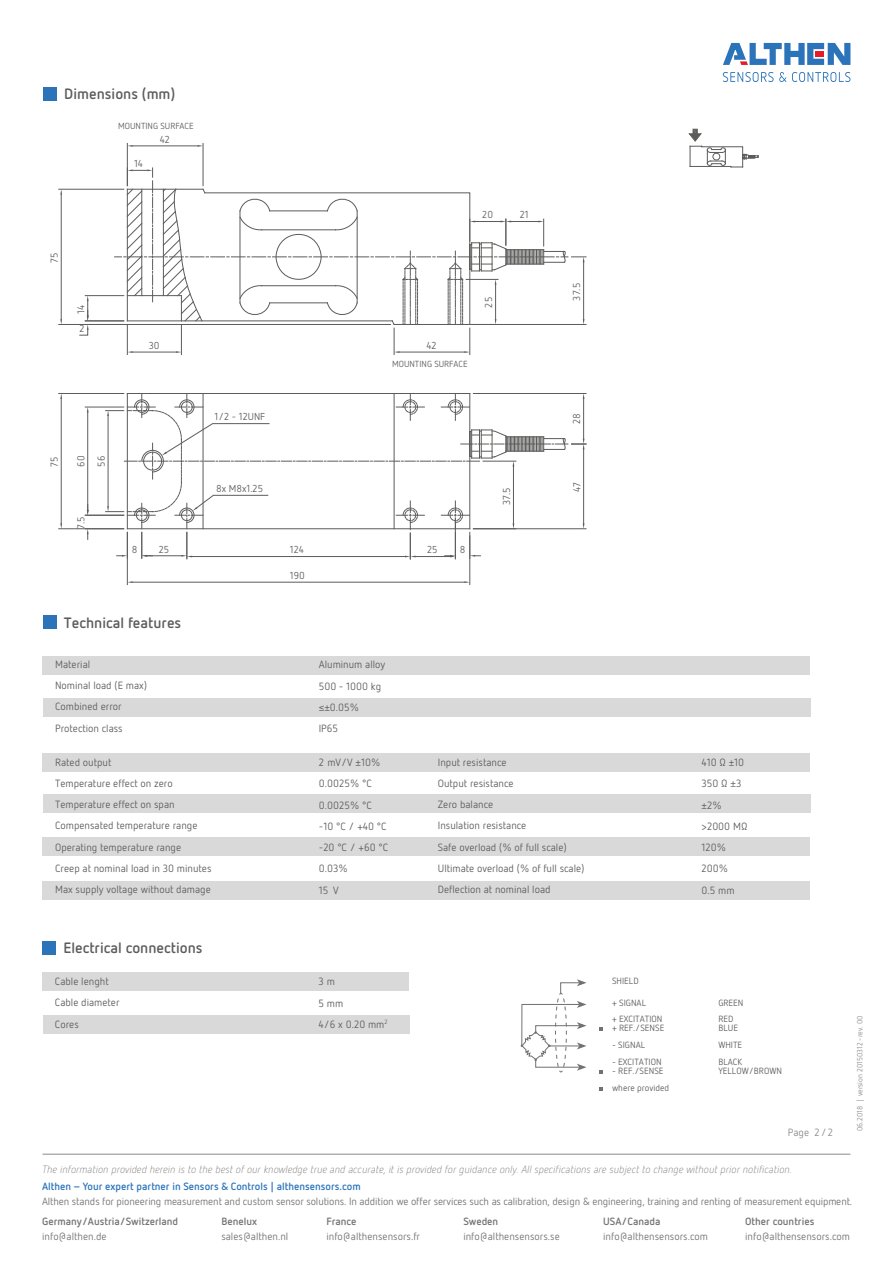
<style>
.page{position:relative;width:893px;height:1263px;background:#fff}
.page>*{position:absolute;margin:0;border:0;box-sizing:border-box;transform-origin:0 0}
.t1{font:700 15px "Netto OT";color:#5c5c5b}
.t2{font:10.5px/21.3px "Netto OT";color:#5c5c5b}
.t3{font:10.5px "Netto OT";color:#737272}
.t4{font:italic 300 10.5px "Netto OT";color:#737272}
.t5{font:700 10.5px "Netto OT";color:#737272}
.t6{font:700 10.5px "Netto OT";color:#2b74b9}
.t7{font:10.5px "Netto OT";color:#8a8a89}
.t8{font:10.05px "Netto OT";color:#5c5c5b}
.t9{font:9px/9px "Netto OT";color:#5c5c5b}
.t10{font:8.85px "Netto OT";color:#5c5c5b}
.t11{font:7.5px "Netto OT";color:#8a8a89}
</style>
<div class="page">
<div style="left:43px;top:1015px;width:366px;height:19px;background:#d9d9d9"></div>
<div style="left:42px;top:973px;width:367px;height:18px;background:#d9d9d9"></div>
<div style="left:42px;top:881px;width:768px;height:18px;background:#d9d9d9"></div>
<div style="left:42px;top:837px;width:768px;height:18px;background:#d9d9d9"></div>
<div style="left:43px;top:795px;width:767px;height:18px;background:#d9d9d9"></div>
<div style="left:42px;top:753px;width:768px;height:19px;background:#d9d9d9"></div>
<div style="left:43px;top:698px;width:767px;height:18px;background:#d9d9d9"></div>
<div style="left:43px;top:657px;width:767px;height:18px;background:#d9d9d9"></div>
<svg style="left:688px;top:129px;width:71px;height:39px"></svg>
<hr style="left:127px;top:532px;width:1px;height:53px;background:#5c5c5b">
<hr style="left:469px;top:532px;width:1px;height:53px;background:#5c5c5b">
<hr style="left:133px;top:582px;width:331px;height:1px;background:#5c5c5b">
<hr style="left:59px;top:393px;width:65px;height:1px;background:#5c5c5b">
<hr style="left:59px;top:528px;width:65px;height:1px;background:#5c5c5b">
<hr style="left:61px;top:399px;width:1px;height:124px;background:#5c5c5b">
<hr style="left:127px;top:143px;width:1px;height:43px;background:#5c5c5b">
<hr style="left:203px;top:143px;width:1px;height:43px;background:#5c5c5b">
<hr style="left:133px;top:145px;width:65px;height:1px;background:#5c5c5b">
<svg style="left:127px;top:145px;width:6px;height:2px"></svg>
<hr style="left:85px;top:295px;width:39px;height:1px;background:#5c5c5b">
<hr style="left:59px;top:189px;width:65px;height:1px;background:#5c5c5b">
<hr style="left:59px;top:324px;width:331px;height:1px;background:#5c5c5b">
<hr style="left:61px;top:195px;width:1px;height:124px;background:#5c5c5b">
<hr style="left:85px;top:407px;width:39px;height:1px;background:#5c5c5b">
<hr style="left:87px;top:412px;width:1px;height:98px;background:#5c5c5b">
<hr style="left:85px;top:515px;width:39px;height:1px;background:#5c5c5b">
<svg style="left:87px;top:505px;width:2px;height:10px"></svg>
<svg style="left:87px;top:529px;width:2px;height:10px"></svg>
<hr style="left:85px;top:320px;width:39px;height:1px;background:#5c5c5b">
<svg style="left:79px;top:296px;width:10px;height:40px"></svg>
<svg style="left:115px;top:168px;width:471px;height:186px"></svg>
<svg style="left:106px;top:393px;width:480px;height:166px"></svg>
<svg style="left:521px;top:979px;width:65px;height:94px"></svg>
<svg style="left:599px;top:1027px;width:4px;height:4px"></svg>
<svg style="left:599px;top:1070px;width:4px;height:3px"></svg>
<svg style="left:599px;top:1087px;width:4px;height:3px"></svg>
<svg style="left:723px;top:72px;width:63px;height:10px"></svg>
<svg style="left:792px;top:72px;width:58px;height:10px"></svg>
<svg style="left:723px;top:43px;width:127px;height:22px"></svg>
<hr style="left:43px;top:1154px;width:807px;height:1px;background:#8a8a89">
<div style="left:43px;top:87px;width:14px;height:13px;background:#2b74b9"></div>
<div style="left:42px;top:941px;width:14px;height:13px;background:#2b74b9"></div>
<div style="left:43px;top:615px;width:13px;height:14px;background:#2b74b9"></div>
<h1 class="t1" style="left:64px;top:88px;width:113px">Dimensions (mm)</h1>
<p class="t10" style="left:118px;top:122px;width:77px">MOUNTING SURFACE</p>
<p class="t8" style="left:50px;top:263px;width:12px;rotate:-90deg">75</p>
<p class="t8" style="left:77px;top:314px;width:10px;rotate:-90deg">14</p>
<p class="t8" style="left:79px;top:324px;width:7px">2</p>
<p class="t8" style="left:134px;top:159px;width:10px">14</p>
<p class="t8" style="left:160px;top:135px;width:12px">42</p>
<p class="t8" style="left:149px;top:341px;width:12px">30</p>
<p class="t8" style="left:50px;top:467px;width:12px;rotate:-90deg">75</p>
<p class="t8" style="left:77px;top:467px;width:13px;rotate:-90deg">60</p>
<p class="t8" style="left:97px;top:467px;width:12px;rotate:-90deg">56</p>
<p class="t8" style="left:77px;top:529px;width:14px;rotate:-90deg">7.5</p>
<p class="t8" style="left:132px;top:545px;width:7px">8</p>
<p class="t8" style="left:159px;top:545px;width:12px">25</p>
<h1 class="t1" style="left:64px;top:616px;width:119px">Technical features</h1>
<p class="t8" style="left:482px;top:210px;width:12px">20</p>
<p class="t8" style="left:520px;top:211px;width:10px">21</p>
<p class="t8" style="left:215px;top:413px;width:52px">1/2 - 12UNF</p>
<p class="t8" style="left:426px;top:341px;width:12px">42</p>
<p class="t10" style="left:392px;top:360px;width:77px">MOUNTING SURFACE</p>
<p class="t8" style="left:484px;top:307px;width:12px;rotate:-90deg">25</p>
<p class="t8" style="left:216px;top:484px;width:48px">8x M8x1.25</p>
<p class="t8" style="left:290px;top:546px;width:15px">124</p>
<p class="t8" style="left:427px;top:545px;width:12px">25</p>
<p class="t8" style="left:460px;top:545px;width:7px">8</p>
<p class="t8" style="left:290px;top:571px;width:16px">190</p>
<p class="t8" style="left:502px;top:505px;width:19px;rotate:-90deg">37.5</p>
<p class="t8" style="left:572px;top:300px;width:19px;rotate:-90deg">37.5</p>
<p class="t8" style="left:572px;top:424px;width:12px;rotate:-90deg">28</p>
<p class="t8" style="left:573px;top:492px;width:11px;rotate:-90deg">47</p>
<p class="t2" style="left:55px;top:654px;width:37px">Material</p>
<p class="t2" style="left:319px;top:654px;width:68px">Aluminum alloy</p>
<p class="t2" style="left:55px;top:676px;width:93px">Nominal load (E max)<br>Combined error<br>Protection class</p>
<p class="t2" style="left:55px;top:752px;width:58px">Rated output</p>
<p class="t2" style="left:438px;top:752px;width:70px">Input resistance</p>
<p class="t2" style="left:55px;top:773px;width:119px">Temperature effect on zero</p>
<p class="t2" style="left:438px;top:773px;width:77px">Output resistance</p>
<p class="t2" style="left:55px;top:795px;width:121px">Temperature effect on span</p>
<p class="t2" style="left:438px;top:795px;width:57px">Zero balance</p>
<p class="t2" style="left:55px;top:816px;width:144px">Compensated temperature range</p>
<p class="t2" style="left:438px;top:816px;width:90px">Insulation resistance</p>
<p class="t2" style="left:55px;top:837px;width:128px">Operating temperature range</p>
<p class="t2" style="left:438px;top:837px;width:130px">Safe overload (% of full scale)</p>
<p class="t2" style="left:55px;top:858px;width:158px">Creep at nominal load in 30 minutes</p>
<p class="t2" style="left:438px;top:858px;width:148px">Ultimate overload (% of full scale)</p>
<p class="t2" style="left:55px;top:880px;width:157px">Max supply voltage without damage</p>
<p class="t2" style="left:438px;top:880px;width:114px">Deflection at nominal load</p>
<p class="t2" style="left:319px;top:676px;width:64px">500 - 1000 kg ≤±0.05%<br>IP65</p>
<p class="t2" style="left:319px;top:752px;width:63px">2 mV/V ±10%</p>
<p class="t2" style="left:701px;top:752px;width:44px">410 Ω ±10</p>
<p class="t2" style="left:319px;top:774px;width:54px">0.0025% °C</p>
<p class="t2" style="left:701px;top:774px;width:41px">350 Ω ±3</p>
<p class="t2" style="left:319px;top:795px;width:54px">0.0025% °C</p>
<p class="t2" style="left:701px;top:795px;width:22px">±2%</p>
<p class="t2" style="left:319px;top:816px;width:69px">-10 °C / +40 °C</p>
<p class="t2" style="left:701px;top:816px;width:47px">&gt;2000 MΩ</p>
<p class="t2" style="left:319px;top:837px;width:71px">-20 °C / +60 °C</p>
<p class="t2" style="left:701px;top:837px;width:26px">120%</p>
<p class="t2" style="left:319px;top:859px;width:31px">0.03%</p>
<p class="t2" style="left:701px;top:859px;width:28px">200%</p>
<p class="t2" style="left:319px;top:880px;width:21px">15 V</p>
<p class="t2" style="left:701px;top:880px;width:35px">0.5 mm</p>
<h1 class="t1" style="left:63px;top:942px;width:141px">Electrical connections</h1>
<p class="t2" style="left:55px;top:971px;width:55px">Cable lenght</p>
<p class="t2" style="left:319px;top:972px;width:18px">3 m</p>
<p class="t9" style="left:612px;top:977px;width:28px">SHIELD</p>
<p class="t2" style="left:55px;top:993px;width:66px">Cable diameter</p>
<p class="t2" style="left:319px;top:993px;width:26px">5 mm</p>
<p class="t9" style="left:612px;top:999px;width:36px">+ SIGNAL</p>
<p class="t9" style="left:718px;top:999px;width:27px">GREEN</p>
<p class="t2" style="left:55px;top:1014px;width:25px">Cores</p>
<p class="t2" style="left:319px;top:1014px;width:70px">4/6 x 0.20 mm<sup>2</sup></p>
<p class="t9" style="left:612px;top:1015px;width:52px">+ EXCITATION</p>
<p class="t9" style="left:612px;top:1024px;width:54px">+ REF./SENSE</p>
<p class="t9" style="left:718px;top:1015px;width:21px">RED<br>BLUE</p>
<p class="t9" style="left:612px;top:1041px;width:35px">- SIGNAL</p>
<p class="t9" style="left:718px;top:1041px;width:25px">WHITE</p>
<p class="t9" style="left:612px;top:1058px;width:51px">- EXCITATION</p>
<p class="t9" style="left:612px;top:1067px;width:53px">- REF./SENSE</p>
<p class="t9" style="left:718px;top:1058px;width:65px">BLACK<br>YELLOW/BROWN</p>
<p class="t9" style="left:612px;top:1084px;width:59px">where provided</p>
<p class="t7" style="left:788px;top:1127px;width:47px">Page 2/2</p>
<p class="t11" style="left:857px;top:1131px;width:117px;rotate:-90deg">06.2018 | version 20150312 -rev. 00</p>
<p class="t4" style="left:42px;top:1164px;width:751px">The information provided herein is to the best of our knowledge true and accurate, it is provided for guidance only. All specifications are subject to change without prior notification.</p>
<p class="t6" style="left:42px;top:1181px;width:320px">Althen – Your expert partner in Sensors &amp; Controls | althensensors.com</p>
<p class="t3" style="left:42px;top:1196px;width:812px">Althen stands for pioneering measurement and custom sensor solutions. In addition we offer services such as calibration, design &amp; engineering, training and renting of measurement equipment.</p>
<p class="t5" style="left:42px;top:1217px;width:138px">Germany/Austria/Switzerland</p>
<p class="t3" style="left:42px;top:1232px;width:66px">info@althen.de</p>
<p class="t5" style="left:221px;top:1217px;width:37px">Benelux</p>
<p class="t3" style="left:221px;top:1232px;width:69px">sales@althen.nl</p>
<p class="t5" style="left:463px;top:1217px;width:36px">Sweden</p>
<p class="t3" style="left:463px;top:1232px;width:98px">info@althensensors.se</p>
<p class="t5" style="left:603px;top:1217px;width:59px">USA/Canada</p>
<p class="t3" style="left:603px;top:1232px;width:106px">info@althensensors.com</p>
<p class="t5" style="left:745px;top:1217px;width:71px">Other countries</p>
<p class="t3" style="left:745px;top:1232px;width:106px">info@althensensors.com</p>
<p class="t5" style="left:326px;top:1217px;width:31px">France</p>
<p class="t3" style="left:326px;top:1232px;width:95px">info@althensensors.fr</p>
</div>
